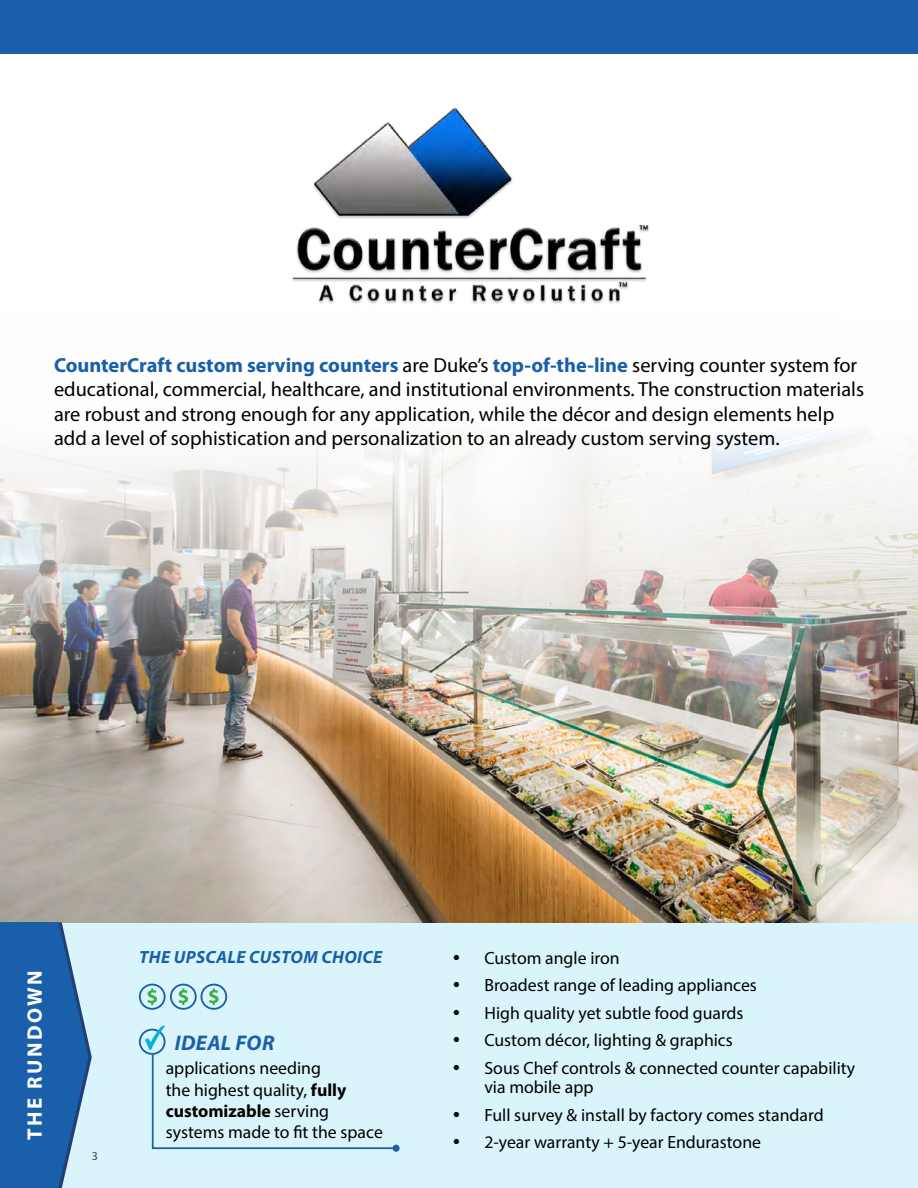
<style>
.page{position:relative;width:918px;height:1188px;background:#fff}
.page>*{position:absolute;margin:0;border:0;box-sizing:border-box;transform-origin:0 0}
.t1{font:italic 700 21.3px "Myriad Pro";letter-spacing:.02em;color:#195fa9}
.t2{font:700 21px "Myriad Pro";letter-spacing:.12em;color:#fff}
.t3{font:20.4px/24.5px "Myriad Pro";color:#000}
.t4{font:17.7px/27.5px "Myriad Pro";color:#000}
.t5{font:italic 700 17.7px "Myriad Pro";letter-spacing:.02em;color:#195fa9}
.t6{font:12px "Myriad Pro";color:#414042}
.s1{font-weight:700;color:#195fa9}
.s2{font-weight:700}
</style>
<div class="page">
<div style="left:0;top:920px;width:918px;height:268px;background:#d9f4fa"></div>
<img style="left:0;top:433px;width:918px;height:489px">
<img style="left:292px;top:108px;width:357px;height:196px">
<div style="left:0;top:0;width:918px;height:54px;background:#195fa9"></div>
<div style="left:139px;top:1029px;width:27px;height:26px;border:2px solid #195fa9;border-radius:50%"></div>
<svg style="left:145px;top:1026px;width:252px;height:124px"></svg>
<div style="left:393px;top:1145px;width:7px;height:7px;background:#195fa9;border-radius:50%"></div>
<div style="left:139px;top:984px;width:27px;height:26px;border:2px solid #195fa9;border-radius:50%"></div>
<svg style="left:147px;top:988px;width:10px;height:17px"></svg>
<div style="left:170px;top:984px;width:27px;height:26px;border:2px solid #195fa9;border-radius:50%"></div>
<div style="left:201px;top:984px;width:26px;height:26px;border:2px solid #195fa9;border-radius:50%"></div>
<svg style="left:179px;top:988px;width:9px;height:17px"></svg>
<svg style="left:209px;top:988px;width:10px;height:17px"></svg>
<svg style="left:0;top:922px;width:92px;height:266px"></svg>
<p class="t3" style="left:54px;top:352px;width:812px"><span class="s1">CounterCraft custom serving counters</span> are Duke’s <span class="s1">top-of-the-line</span> serving counter system for educational, commercial, healthcare, and institutional environments. The construction materials are robust and strong enough for any application, while the décor and design elements help add a level of sophistication and personalization to an already custom serving system.</p>
<p class="t2" style="left:21px;top:1140px;width:172px;rotate:-90deg">THE RUNDOWN</p>
<p class="t6" style="left:92px;top:1149px;width:8px">3</p>
<p class="t5" style="left:139px;top:945px;width:244px">THE UPSCALE CUSTOM CHOICE</p>
<p class="t4" style="left:484px;top:944px;width:372px">Custom angle iron<br>Broadest range of leading appliances<br>High quality yet subtle food guards<br>Custom décor, lighting &amp; graphics<br>Sous Chef controls &amp; connected counter capability</p>
<p class="t4" style="left:484px;top:1073px;width:341px">via mobile app<br>Full survey &amp; install by factory comes standard<br>2-year warranty + 5-year Endurastone</p>
<p class="t1" style="left:175px;top:1029px;width:101px">IDEAL FOR</p>
<p class="t4" style="left:166px;top:1057px;width:219px;line-height:21.3px">applications needing<br>the highest quality, <span class="s2">fully customizable</span> serving systems made to fit the space</p>
</div>
